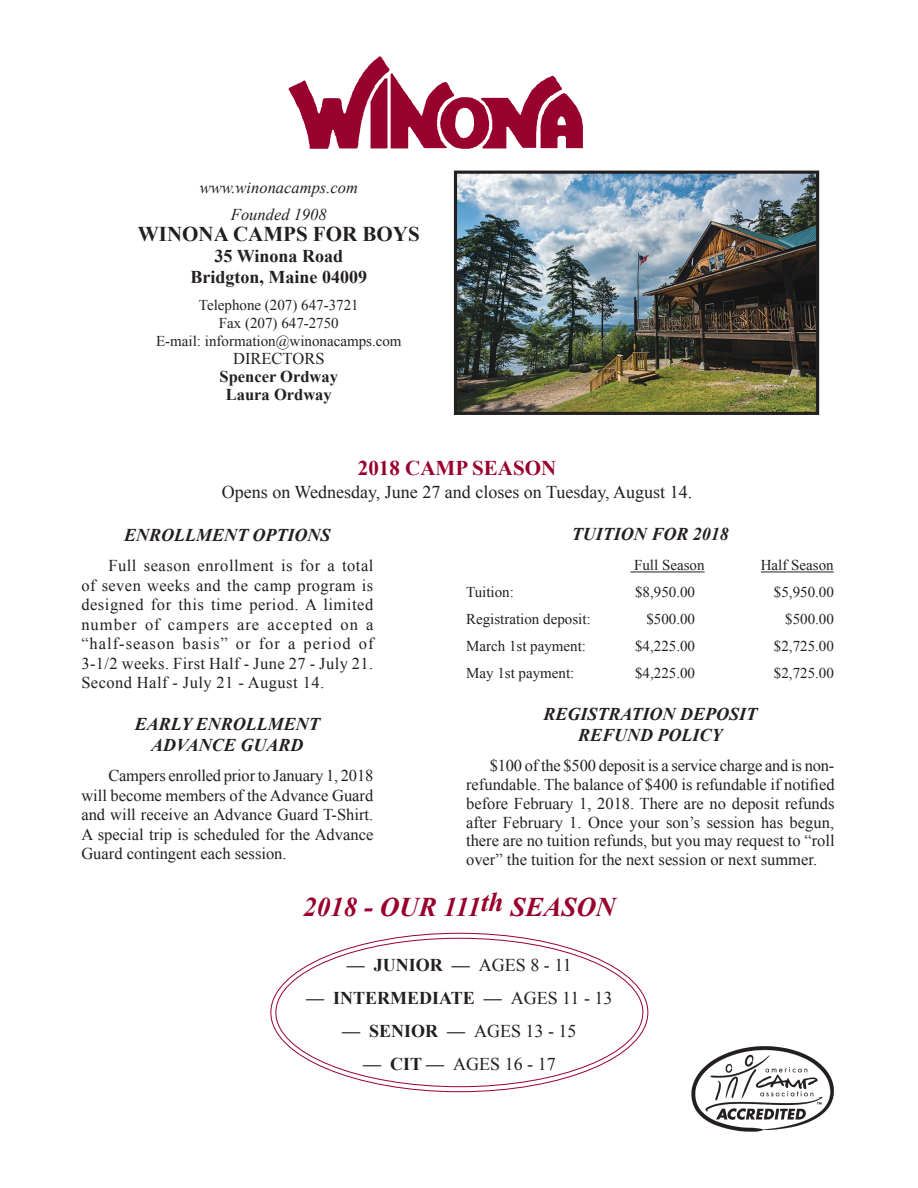
<style>
.page{position:relative;width:918px;height:1188px;background:#fff}
.page>*{position:absolute;margin:0;border:0;box-sizing:border-box;transform-origin:0 0}
.t1{font:italic 700 27px "Times New Roman";color:#98012d}
.t2{font:700 21px "Times New Roman";color:#231f20}
.t3{font:700 21px "Times New Roman";color:#98012d}
.t4{font:italic 700 18px "Times New Roman";color:#231f20}
.t5{font:18px "Times New Roman";color:#231f20}
.t6{font:700 18px "Times New Roman";color:#231f20}
.t7{font:16.5px/19.5px "Times New Roman";color:#231f20;text-align:justify}
.t8{font:italic 16.5px "Times New Roman";color:#231f20}
.t9{font:700 16.5px "Times New Roman";color:#231f20}
.t10{font:15px "Times New Roman";color:#231f20}
.s1{font-weight:400}
.s2{font-weight:700}
</style>
<div class="page">
<hr style="left:630px;top:572px;width:75px;height:1px;background:#231f20">
<hr style="left:761px;top:572px;width:73px;height:1px;background:#231f20">
<img style="left:288px;top:56px;width:304px;height:93px">
<img style="left:691px;top:1046px;width:143px;height:86px">
<img style="left:458px;top:175px;width:357px;height:236px">
<div style="left:454px;top:171px;width:365px;height:244px;border:3px solid #231f20"></div>
<p class="t8" style="left:200px;top:176px;width:160px">www.winonacamps.com</p>
<p class="t8" style="left:231px;top:203px;width:97px">Founded 1908</p>
<p class="t2" style="left:138px;top:219px;width:283px">WINONA CAMPS FOR BOYS</p>
<p class="t6" style="left:215px;top:243px;width:130px">35 Winona Road</p>
<p class="t6" style="left:191px;top:264px;width:178px">Bridgton, Maine 04009</p>
<p class="t10" style="left:199px;top:295px;width:161px">Telephone (207) 647-3721</p>
<p class="t10" style="left:219px;top:313px;width:121px">Fax (207) 647-2750</p>
<p class="t10" style="left:156px;top:331px;width:247px">E-mail: information@winonacamps.com</p>
<p class="t7" style="left:233px;top:348px;width:93px">DIRECTORS</p>
<p class="t9" style="left:220px;top:365px;width:120px">Spencer Ordway</p>
<p class="t9" style="left:226px;top:383px;width:107px">Laura Ordway</p>
<p class="t3" style="left:358px;top:454px;width:200px">2018 CAMP SEASON</p>
<p class="t5" style="left:222px;top:480px;width:472px">Opens on Wednesday, June 27 and closes on Tuesday, August 14.</p>
<p class="t4" style="left:124px;top:523px;width:208px">ENROLLMENT OPTIONS</p>
<p class="t7" style="left:81px;top:556px;width:294px;text-indent:27px">Full season enrollment is for a total of seven weeks and the camp program is designed for this time period. A limited number of campers are accepted on a “half-season basis” or for a period of 3-1/2 weeks. First Half - June 27 - July 21.<br>Second Half - July 21 - August 14.</p>
<p class="t4" style="left:135px;top:712px;width:187px">EARLY ENROLLMENT</p>
<p class="t4" style="left:151px;top:733px;width:154px">ADVANCE GUARD</p>
<p class="t7" style="left:81px;top:766px;width:293px;text-indent:27px">Campers enrolled prior to January 1, 2018 will become members of the Advance Guard and will receive an Advance Guard T-Shirt.<br>A special trip is scheduled for the Advance Guard contingent each session.</p>
<p class="t4" style="left:572px;top:522px;width:158px">TUITION FOR 2018</p>
<p class="t10" style="left:634px;top:555px;width:72px">Full Season</p>
<p class="t10" style="left:761px;top:555px;width:74px">Half Season</p>
<p class="t10" style="left:466px;top:582px;width:49px">Tuition:</p>
<p class="t10" style="left:635px;top:582px;width:61px">$8,950.00</p>
<p class="t10" style="left:774px;top:582px;width:61px">$5,950.00</p>
<p class="t10" style="left:466px;top:609px;width:126px">Registration deposit:</p>
<p class="t10" style="left:646px;top:609px;width:50px">$500.00</p>
<p class="t10" style="left:785px;top:609px;width:50px">$500.00</p>
<p class="t10" style="left:466px;top:636px;width:121px">March 1st payment:</p>
<p class="t10" style="left:635px;top:636px;width:61px">$4,225.00</p>
<p class="t10" style="left:774px;top:636px;width:61px">$2,725.00</p>
<p class="t10" style="left:466px;top:663px;width:110px">May 1st payment:</p>
<p class="t10" style="left:635px;top:663px;width:61px">$4,225.00</p>
<p class="t10" style="left:774px;top:663px;width:61px">$2,725.00</p>
<p class="t4" style="left:544px;top:702px;width:215px">REGISTRATION DEPOSIT</p>
<p class="t4" style="left:578px;top:723px;width:146px">REFUND POLICY</p>
<p class="t7" style="left:466px;top:756px;width:370px;line-height:18.8px;text-indent:24px">$100 of the $500 deposit is a service charge and is non&shy;refundable. The balance of $400 is refundable if notified before February 1, 2018. There are no deposit refunds after February 1. Once your son’s session has begun, there are no tuition refunds, but you may request to “roll over” the tuition for the next session or next summer.</p>
<p class="t1" style="left:303px;top:889px;width:314px">2018 - OUR 111th SEASON</p>
<p class="t6" style="left:347px;top:953px;width:226px">— JUNIOR — <span class="s1">AGES 8 - 11</span></p>
<p class="t6" style="left:306px;top:986px;width:308px">— INTERMEDIATE — <span class="s1">AGES 11 - 13</span></p>
<p class="t5" style="left:342px;top:1019px;width:236px"><span class="s2">— SENIOR —</span> AGES 13 - 15</p>
<p class="t5" style="left:363px;top:1052px;width:194px"><span class="s2">— CIT —</span> AGES 16 - 17</p>
</div>
